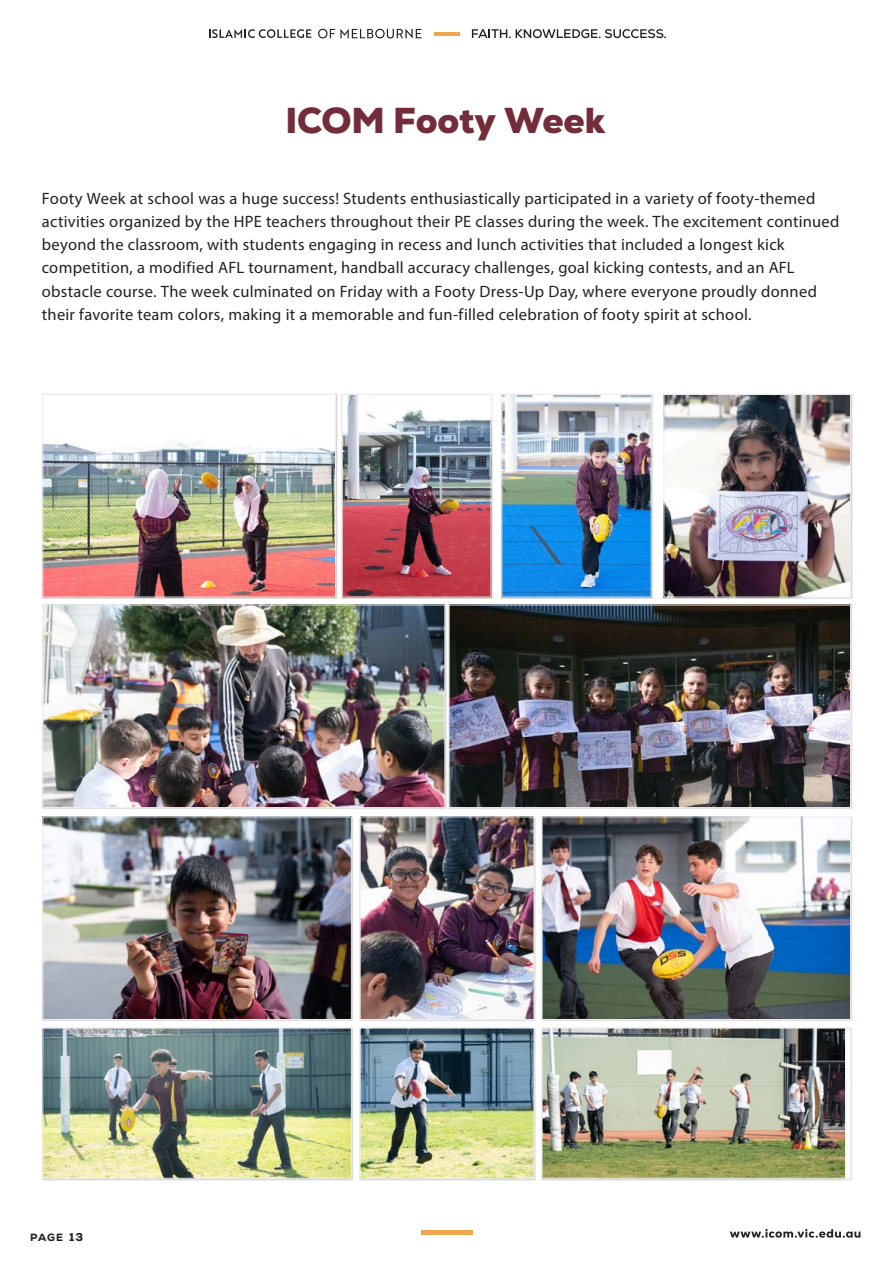
<style>
.page{position:relative;width:893px;height:1263px;background:#fff}
.page>*{position:absolute;margin:0;border:0;box-sizing:border-box;transform-origin:0 0}
.t1{font:900 36px "Nexa";letter-spacing:-.005em;color:#732c3a}
.t2{font:16.5px/23.2px "Myriad Pro";letter-spacing:.015em;color:#232120}
.t3{font:800 10.5px "Nexa";color:#232121}
.s1{font-size:11.4px}
</style>
<div class="page">
<svg style="left:730px;top:1229px;width:130px;height:9px"></svg>
<hr style="left:434px;top:32px;width:26px;height:3px;background:#eea54d">
<svg style="left:209px;top:29px;width:102px;height:9px"></svg>
<svg style="left:318px;top:29px;width:104px;height:9px"></svg>
<svg style="left:472px;top:29px;width:194px;height:9px"></svg>
<div style="left:421px;top:1230px;width:51px;height:5px;background:#efa74c"></div>
<div style="left:42px;top:393px;width:296px;height:206px;background:#000;opacity:.2"></div>
<img style="left:44px;top:396px;width:290px;height:199px">
<div style="left:42px;top:394px;width:294px;height:203px;border:1px solid #eeeeed"></div>
<img style="left:44px;top:606px;width:399px;height:200px">
<div style="left:42px;top:604px;width:403px;height:204px;border:1px solid #eeeeed"></div>
<img style="left:44px;top:818px;width:306px;height:200px">
<div style="left:42px;top:816px;width:310px;height:204px;border:1px solid #eeeeed"></div>
<div style="left:42px;top:1027px;width:312px;height:154px;background:#d6d6d6"></div>
<img style="left:44px;top:1030px;width:306px;height:147px">
<div style="left:42px;top:1028px;width:310px;height:151px;border:1px solid #eeeeed"></div>
<img style="left:544px;top:818px;width:305px;height:200px">
<div style="left:542px;top:816px;width:309px;height:204px;border:1px solid #eeeeed"></div>
<div style="left:541px;top:1027px;width:312px;height:154px;background:#000;opacity:.2"></div>
<img style="left:544px;top:1030px;width:300px;height:147px">
<div style="left:542px;top:1028px;width:309px;height:151px;border:1px solid #eeeeed"></div>
<div style="left:359px;top:816px;width:177px;height:205px;background:#e1e1e0"></div>
<img style="left:362px;top:818px;width:170px;height:200px">
<div style="left:360px;top:816px;width:174px;height:204px;border:1px solid #eeeeed"></div>
<div style="left:359px;top:1027px;width:177px;height:154px;background:#d6d6d6"></div>
<img style="left:362px;top:1030px;width:170px;height:147px">
<div style="left:360px;top:1028px;width:174px;height:151px;border:1px solid #eeeeed"></div>
<div style="left:341px;top:393px;width:152px;height:206px;background:#000;opacity:.2"></div>
<img style="left:344px;top:396px;width:145px;height:199px">
<div style="left:342px;top:394px;width:149px;height:203px;border:1px solid #eeeeed"></div>
<div style="left:501px;top:393px;width:152px;height:206px;background:#8cc2ec"></div>
<img style="left:503px;top:396px;width:147px;height:199px">
<div style="left:501px;top:394px;width:151px;height:203px;border:1px solid #eeeeed"></div>
<img style="left:665px;top:396px;width:184px;height:199px">
<div style="left:663px;top:394px;width:188px;height:203px;border:1px solid #eeeeed"></div>
<img style="left:451px;top:606px;width:398px;height:200px">
<div style="left:449px;top:604px;width:402px;height:204px;border:1px solid #eeeeed"></div>
<h1 class="t1" style="left:285px;top:97px;width:321px">ICOM Footy Week</h1>
<p class="t2" style="left:42px;top:186px;width:799px">Footy Week at school was a huge success! Students enthusiastically participated in a variety of footy-themed activities organized by the HPE teachers throughout their PE classes during the week. The excitement continued beyond the classroom, with students engaging in recess and lunch activities that included a longest kick competition, a modified AFL tournament, handball accuracy challenges, goal kicking contests, and an AFL obstacle course. The week culminated on Friday with a Footy Dress-Up Day, where everyone proudly donned their favorite team colors, making it a memorable and fun-filled celebration of footy spirit at school.</p>
<p class="t3" style="left:30px;top:1230px;width:54px">page <span class="s1">13</span></p>
</div>
